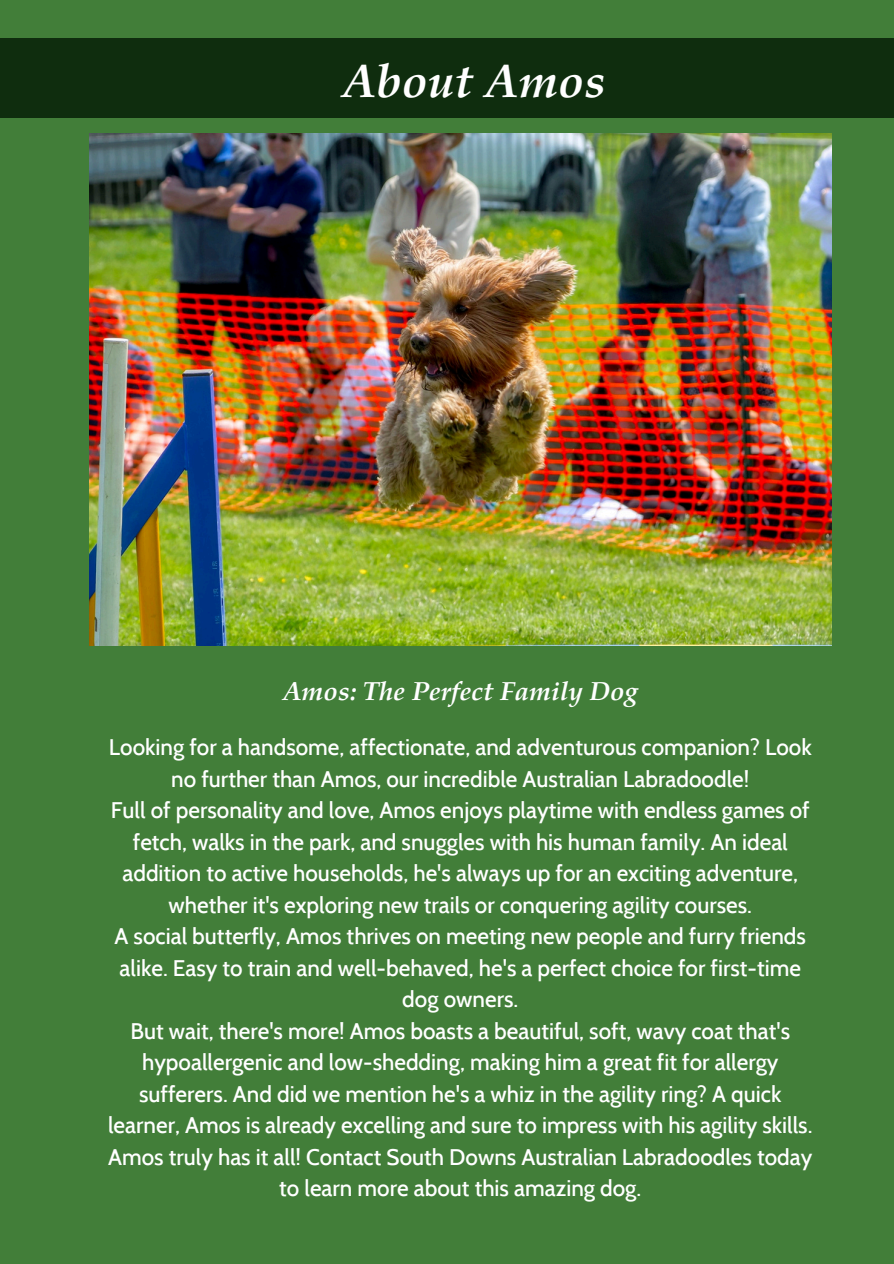
<style>
.page{position:relative;width:894px;height:1264px;background:#fff}
.page>*{position:absolute;margin:0;border:0;box-sizing:border-box;transform-origin:0 0}
.t1{font:italic 700 47.25px "Te X Gyre Pagella";color:#fff}
.t2{font:italic 700 26.25px "Te X Gyre Pagella";color:#fff}
.t3{font:500 22.5px/31.5px "Cabin";color:#fff;text-align:center}
</style>
<div class="page">
<div style="left:0;top:0;width:893px;height:1263px;background:#427e39"></div>
<img style="left:89px;top:134px;width:742px;height:512px">
<div style="left:0;top:38px;width:893px;height:80px;background:#0f2d0e"></div>
<p class="t1" style="left:342px;top:44px;width:264px">About Amos</p>
<p class="t2" style="left:282px;top:671px;width:357px">Amos: The Perfect Family Dog</p>
<p class="t3" style="left:109px;top:731px;width:704px">Looking for a handsome, affectionate, and adventurous companion? Look no further than Amos, our incredible Australian Labradoodle!</p>
<h2 class="t3" style="left:111px;top:794px;width:700px">Full of personality and love, Amos enjoys playtime with endless games of fetch, walks in the park, and snuggles with his human family. An ideal addition to active households, he's always up for an exciting adventure, whether it's exploring new trails or conquering agility courses.</h2>
<p class="t3" style="left:115px;top:920px;width:692px">A social butterfly, Amos thrives on meeting new people and furry friends alike. Easy to train and well-behaved, he's a perfect choice for first-time dog owners.</p>
<p class="t3" style="left:108px;top:1014px;width:705px">But wait, there's more! Amos boasts a beautiful, soft, wavy coat that's hypoallergenic and low-shedding, making him a great fit for allergy sufferers. And did we mention he's a whiz in the agility ring? A quick learner, Amos is already excelling and sure to impress with his agility skills.</p>
<p class="t3" style="left:108px;top:1140px;width:705px">Amos truly has it all! Contact South Downs Australian Labradoodles today to learn more about this amazing dog.</p>
</div>
